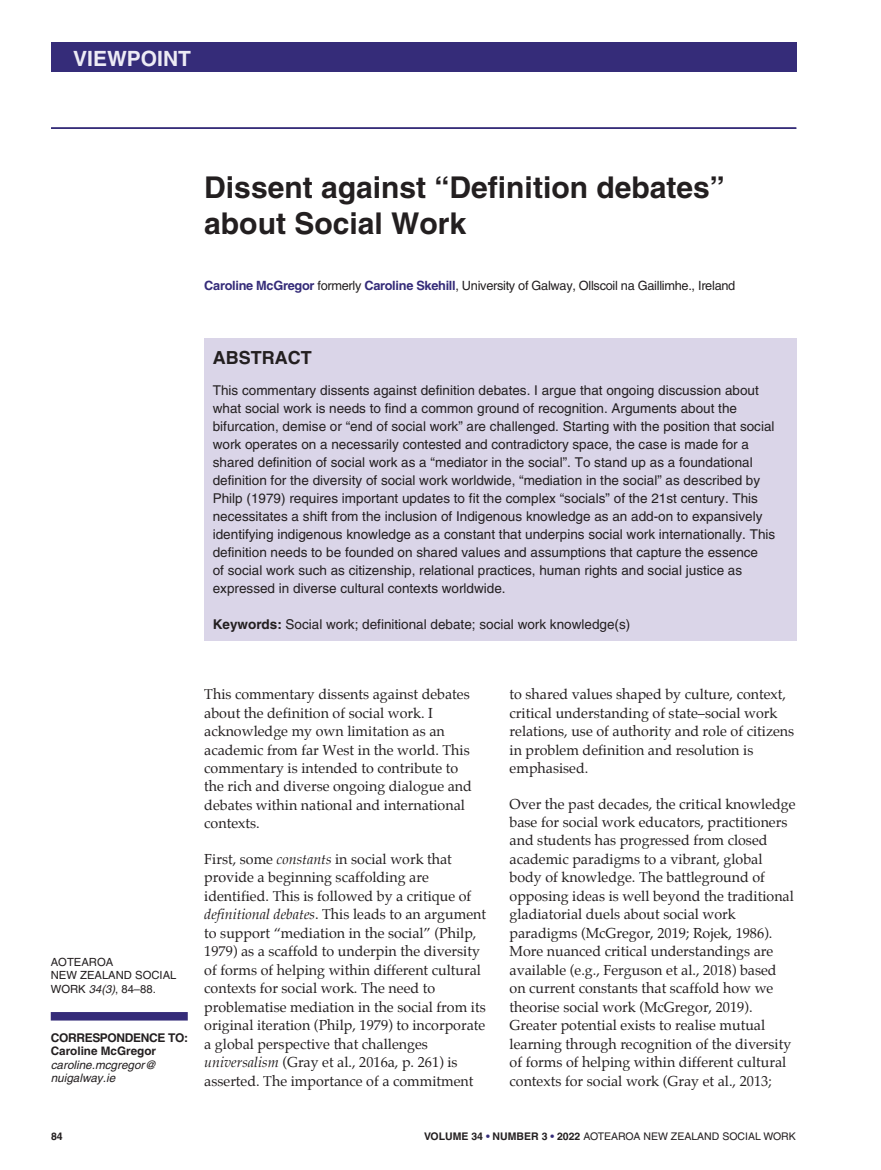
<style>
.page{position:relative;width:881px;height:1170px;background:#fff}
.page>*{position:absolute;margin:0;border:0;box-sizing:border-box;transform-origin:0 0}
.t1{font:700 30px/36px "Helvetica";color:#231f20}
.t2{font:700 21px "Helvetica";color:#edebf5}
.t3{font:700 18px "Helvetica";color:#231f20}
.t4{font:14.25px/18.5px "Palatino";color:#231f20}
.t5{font:13.5px/18px "Helvetica";color:#231f20}
.t6{font:12.75px "Helvetica";letter-spacing:-.025em;color:#231f20}
.t7{font:700 12px "Helvetica";letter-spacing:-.03em;color:#231f20}
.t8{font:italic 11.7px/13.5px "Helvetica";color:#231f20}
.t9{font:700 11.7px "Helvetica";color:#231f20}
.t10{font:11.25px/13.5px "Helvetica";color:#231f20}
.t11{font:10.5px "Helvetica";color:#231f20}
.t12{font:700 10.5px "Helvetica";color:#231f20}
.s1{font-weight:700;color:#352c79}
.s2{font-weight:700}
.s3{font-style:italic}
</style>
<div class="page">
<div style="left:51px;top:43px;width:745px;height:29px;background:#352c79"></div>
<hr style="left:51px;top:127px;width:745px;height:2px;background:#352c79">
<div style="left:51px;top:1011px;width:137px;height:9px;background:#352c79"></div>
<div style="left:204px;top:338px;width:592px;height:302px;background:#dad5e8"></div>
<h2 class="t2" style="left:73px;top:50px;width:119px">VIEWPOINT</h2>
<h1 class="t1" style="left:204px;top:172px;width:522px">Dissent against “Definition debates” about Social Work</h1>
<p class="t6" style="left:204px;top:281px;width:532px"><span class="s1">Caroline McGregor</span> formerly <span class="s1">Caroline Skehill</span>, University of Galway, Ollscoil na Gaillimhe., Ireland</p>
<p class="t3" style="left:213px;top:351px;width:100px">ABSTRACT</p>
<p class="t5" style="left:213px;top:382px;width:564px">This commentary dissents against definition debates. I argue that ongoing discussion about what social work is needs to find a common ground of recognition. Arguments about the bifurcation, demise or “end of social work” are challenged. Starting with the position that social work operates on a necessarily contested and contradictory space, the case is made for a shared definition of social work as a “mediator in the social”. To stand up as a foundational definition for the diversity of social work worldwide, “mediation in the social” as described by Philp (1979) requires important updates to fit the complex “socials” of the 21st century. This necessitates a shift from the inclusion of Indigenous knowledge as an add-on to expansively identifying indigenous knowledge as a constant that underpins social work internationally. This definition needs to be founded on shared values and assumptions that capture the essence<br>of social work such as citizenship, relational practices, human rights and social justice as expressed in diverse cultural contexts worldwide.</p>
<p class="t5" style="left:213px;top:616px;width:419px"><span class="s2">Keywords:</span> Social work; definitional debate; social work knowledge(s)</p>
<p class="t10" style="left:51px;top:956px;width:127px">AOTEAROA<br>NEW ZEALAND SOCIAL<br>WORK <span class="s3">34(3)</span>, 84–88.</p>
<p class="t7" style="left:51px;top:1033px;width:139px">CORRESPONDENCE TO:</p>
<p class="t9" style="left:51px;top:1046px;width:107px">Caroline McGregor</p>
<p class="t8" style="left:51px;top:1058px;width:107px">caroline.mcgregor@ nuigalway.ie</p>
<p class="t4" style="left:204px;top:686px;width:269px">This commentary dissents against debates about the definition of social work. I acknowledge my own limitation as an academic from far West in the world. This commentary is intended to contribute to the rich and diverse ongoing dialogue and debates within national and international contexts.</p>
<p class="t4" style="left:204px;top:850px;width:283px">First, some <span class="s3">constants</span> in social work that provide a beginning scaffolding are identified. This is followed by a critique of <span class="s3">definitional debates</span>. This leads to an argument to support “mediation in the social” (Philp, 1979) as a scaffold to underpin the diversity of forms of helping within different cultural contexts for social work. The need to problematise mediation in the social from its original iteration (Philp, 1979) to incorporate a global perspective that challenges <span class="s3">universalism</span> (Gray et al., 2016a, p. 261) is asserted. The importance of a commitment</p>
<p class="t4" style="left:509px;top:686px;width:286px">to shared values shaped by culture, context, critical understanding of state–social work relations, use of authority and role of citizens in problem definition and resolution is emphasised.</p>
<p class="t4" style="left:509px;top:795px;width:287px">Over the past decades, the critical knowledge base for social work educators, practitioners and students has progressed from closed academic paradigms to a vibrant, global body of knowledge. The battleground of opposing ideas is well beyond the traditional gladiatorial duels about social work paradigms (McGregor, 2019; Rojek, 1986).<br>More nuanced critical understandings are available (e.g., Ferguson et al., 2018) based on current constants that scaffold how we theorise social work (McGregor, 2019).<br>Greater potential exists to realise mutual learning through recognition of the diversity of forms of helping within different cultural contexts for social work (Gray et al., 2013;</p>
<p class="t12" style="left:51px;top:1132px;width:13px">84</p>
<p class="t11" style="left:424px;top:1132px;width:373px"><span class="s2">VOLUME 34</span> <span class="s1">•</span> <span class="s2">NUMBER 3</span> <span class="s1">•</span> <span class="s2">2022</span> AOTEAROA NEW ZEALAND SOCIAL WORK</p>
</div>
